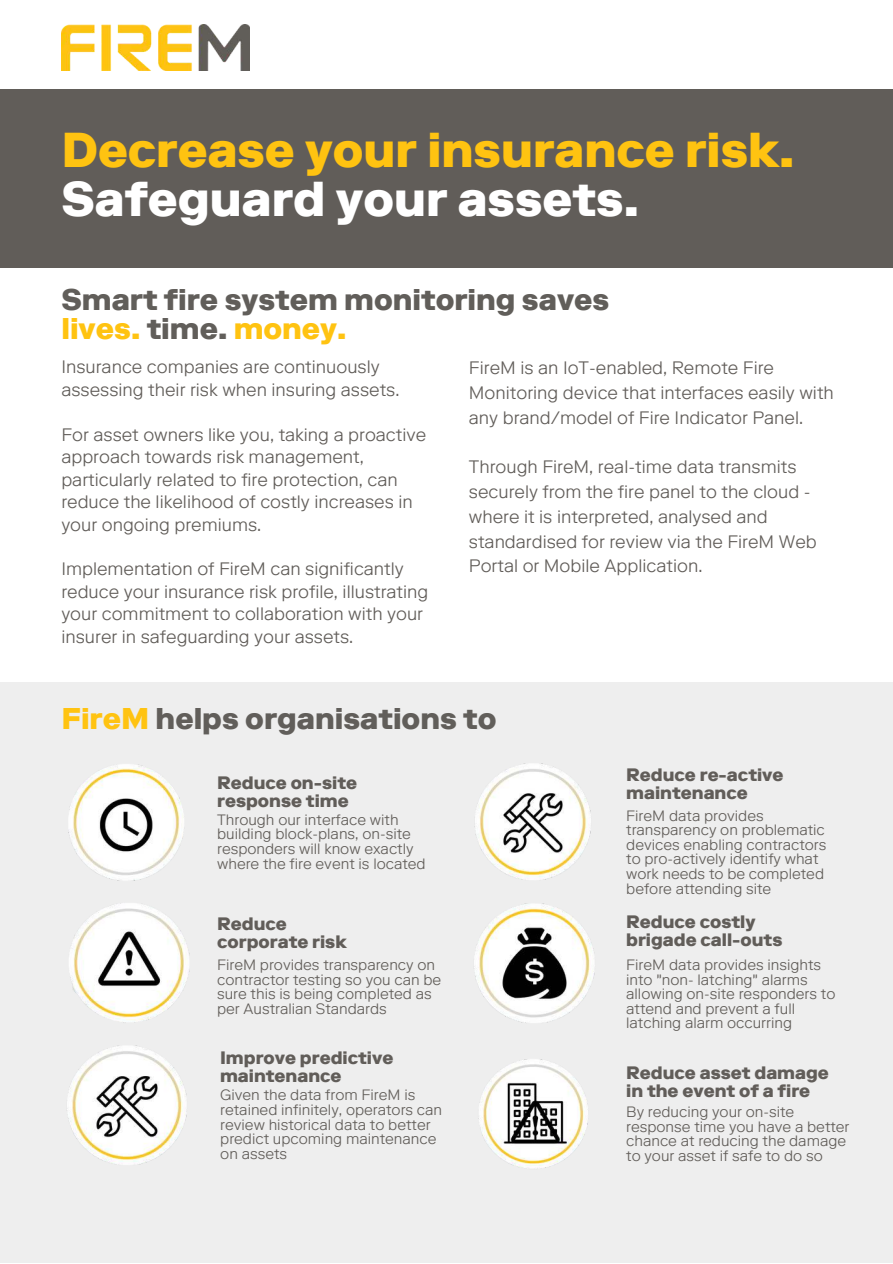
<style>
.page{position:relative;width:893px;height:1264px;background:#fff}
.page>*{position:absolute;margin:0;border:0;box-sizing:border-box;transform-origin:0 0}
.t1{font:800 48.9px "Riforma LL";color:#ffc311}
.t2{font:800 48.9px "Riforma LL";color:#fff}
.t3{font:800 30px/29.2px "Riforma LL";color:#615e5a}
.t4{font:300 18px/22.5px "Riforma LL";color:#615d59}
.t5{font:800 18px/18px "Riforma LL";color:#615d59}
.t6{font:300 15px/14.5px "Riforma LL";color:#615d59}
.s1{color:#ffc311}
</style>
<div class="page">
<div style="left:0;top:89px;width:892px;height:179px;background:#615d59"></div>
<img style="left:61px;top:25px;width:188px;height:46px">
<div style="left:0;top:682px;width:892px;height:580px;background:#eee"></div>
<img style="left:68px;top:764px;width:116px;height:117px">
<img style="left:474px;top:903px;width:121px;height:120px">
<img style="left:69px;top:903px;width:121px;height:120px">
<img style="left:67px;top:1045px;width:120px;height:120px">
<img style="left:474px;top:763px;width:117px;height:117px">
<img style="left:478px;top:1059px;width:110px;height:109px">
<h1 class="t1" style="left:61px;top:118px;width:734px">Decrease your insurance risk.</h1>
<h1 class="t2" style="left:61px;top:167px;width:579px">Safeguard your assets.</h1>
<h2 class="t3" style="left:61px;top:285px;width:549px">Smart fire system monitoring saves <span class="s1">lives.</span> time. <span class="s1">money.</span></h2>
<p class="t4" style="left:61px;top:355px;width:339px">Insurance companies are continuously assessing their risk when insuring assets.</p>
<p class="t4" style="left:61px;top:422px;width:366px">For asset owners like you, taking a proactive approach towards risk management, particularly related to fire protection, can reduce the likelihood of costly increases in your ongoing premiums.</p>
<p class="t4" style="left:61px;top:557px;width:368px">Implementation of FireM can significantly reduce your insurance risk profile, illustrating your commitment to collaboration with your insurer in safeguarding your assets.</p>
<p class="t4" style="left:469px;top:355px;width:366px;line-height:24.8px">FireM is an IoT-enabled, Remote Fire<br>Monitoring device that interfaces easily with any brand/model of Fire Indicator Panel.</p>
<p class="t4" style="left:469px;top:454px;width:349px;line-height:24.8px">Through FireM, real-time data transmits securely from the fire panel to the cloud - where it is interpreted, analysed and standardised for review via the FireM Web Portal or Mobile Application.</p>
<h2 class="t3" style="left:61px;top:703px;width:437px"><span class="s1">FireM</span> helps organisations to</h2>
<p class="t5" style="left:217px;top:773px;width:141px">Reduce on-site response time</p>
<p class="t6" style="left:217px;top:812px;width:210px">Through our interface with building block-plans, on-site responders will know exactly where the fire event is located</p>
<p class="t5" style="left:217px;top:914px;width:131px">Reduce corporate risk</p>
<p class="t6" style="left:217px;top:957px;width:226px">FireM provides transparency on contractor testing so you can be sure this is being completed as per Australian Standards</p>
<p class="t5" style="left:220px;top:1048px;width:175px">Improve predictive maintenance</p>
<p class="t6" style="left:220px;top:1087px;width:223px">Given the data from FireM is retained infinitely, operators can review historical data to better predict upcoming maintenance on assets</p>
<p class="t5" style="left:626px;top:765px;width:159px">Reduce re-active maintenance</p>
<p class="t6" style="left:626px;top:807px;width:202px">FireM data provides transparency on problematic devices enabling contractors to pro-actively identify what work needs to be completed before attending site</p>
<p class="t5" style="left:626px;top:912px;width:158px">Reduce costly brigade call-outs</p>
<p class="t6" style="left:626px;top:957px;width:211px">FireM data provides insights into "non- latching" alarms allowing on-site responders to attend and prevent a full latching alarm occurring</p>
<p class="t5" style="left:626px;top:1063px;width:204px">Reduce asset damage in the event of a fire</p>
<p class="t6" style="left:626px;top:1104px;width:225px">By reducing your on-site response time you have a better chance at reducing the damage to your asset if safe to do so</p>
</div>
